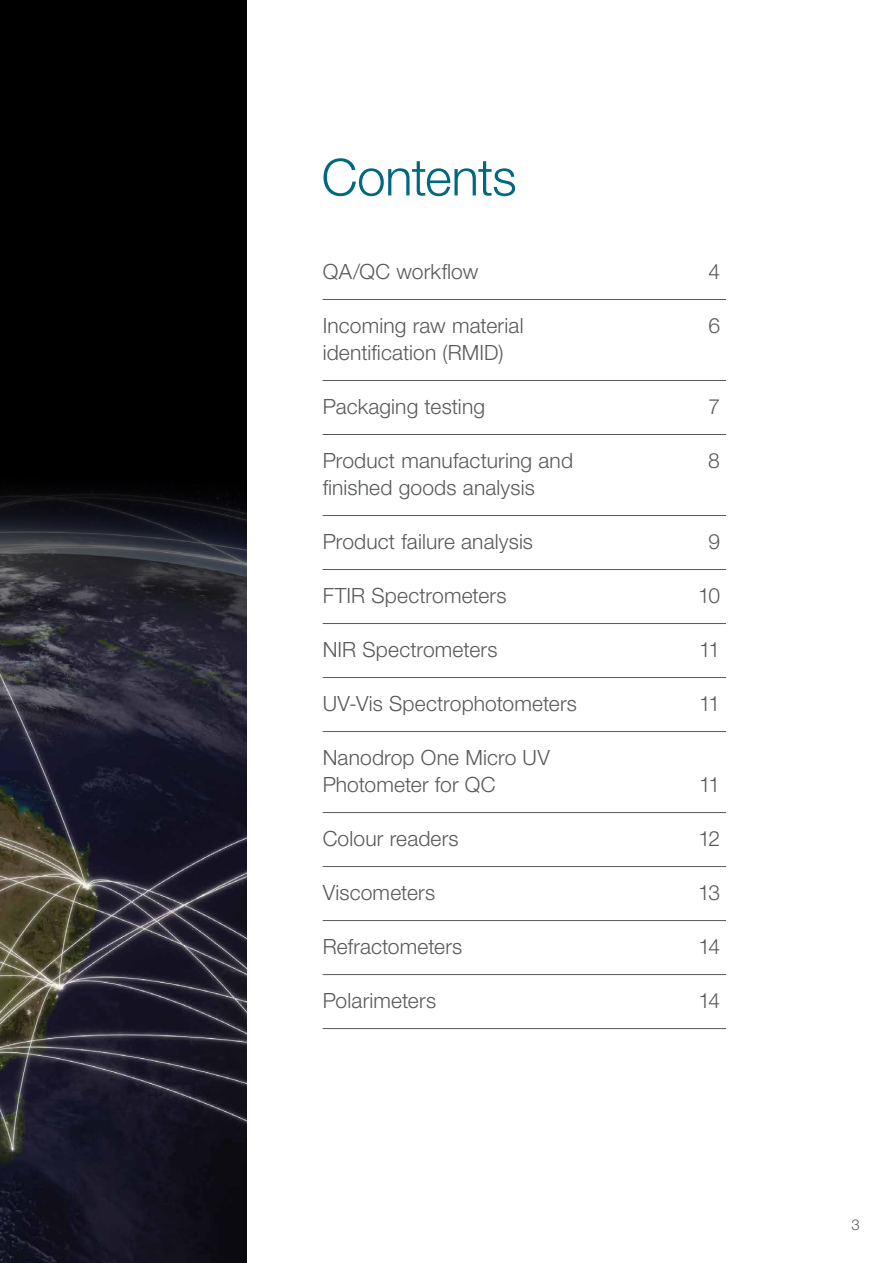
<style>
.page{position:relative;width:893px;height:1263px;background:#fff}
.page>*{position:absolute;margin:0;border:0;box-sizing:border-box;transform-origin:0 0}
.t1{font:300 51px "Helvetica Neue LT Std";letter-spacing:-.015em;color:#006880}
.t2{font:300 21px/27px "Helvetica Neue LT Std";letter-spacing:.01em;color:#58595b}
.t3{font:300 15px "Helvetica Neue LT Std";color:#58595b}
</style>
<div class="page">
<div style="left:0;top:0;width:247px;height:1263px;background:#000"></div>
<img style="left:0;top:489px;width:247px;height:774px">
<hr style="left:323px;top:299px;width:403px;height:1px;background:#58595b">
<hr style="left:323px;top:380px;width:403px;height:1px;background:#58595b">
<hr style="left:323px;top:434px;width:403px;height:1px;background:#58595b">
<hr style="left:323px;top:515px;width:403px;height:1px;background:#58595b">
<hr style="left:323px;top:569px;width:403px;height:1px;background:#58595b">
<hr style="left:323px;top:623px;width:403px;height:1px;background:#58595b">
<hr style="left:323px;top:677px;width:403px;height:1px;background:#58595b">
<hr style="left:323px;top:731px;width:403px;height:1px;background:#58595b">
<hr style="left:323px;top:812px;width:403px;height:1px;background:#58595b">
<hr style="left:323px;top:866px;width:403px;height:1px;background:#58595b">
<hr style="left:323px;top:920px;width:403px;height:1px;background:#58595b">
<hr style="left:323px;top:974px;width:403px;height:1px;background:#58595b">
<hr style="left:323px;top:1028px;width:403px;height:1px;background:#58595b">
<h1 class="t1" style="left:322px;top:146px;width:197px">Contents</h1>
<p class="t2" style="left:323px;top:257px;width:157px">QA/QC workflow</p>
<p class="t2" style="left:708px;top:257px;width:13px">4</p>
<p class="t2" style="left:323px;top:311px;width:202px">Incoming raw material</p>
<p class="t2" style="left:708px;top:311px;width:13px">6</p>
<p class="t2" style="left:323px;top:338px;width:182px">identification (RMID)</p>
<p class="t2" style="left:323px;top:392px;width:164px">Packaging testing</p>
<p class="t2" style="left:708px;top:392px;width:13px">7</p>
<p class="t2" style="left:323px;top:446px;width:252px">Product manufacturing and</p>
<p class="t2" style="left:708px;top:446px;width:13px">8</p>
<p class="t2" style="left:323px;top:473px;width:214px">finished goods analysis</p>
<p class="t2" style="left:323px;top:527px;width:212px">Product failure analysis</p>
<p class="t2" style="left:708px;top:527px;width:13px">9</p>
<p class="t2" style="left:323px;top:581px;width:185px">FTIR Spectrometers</p>
<p class="t2" style="left:698px;top:581px;width:24px">10</p>
<p class="t2" style="left:323px;top:635px;width:176px">NIR Spectrometers</p>
<p class="t2" style="left:699px;top:635px;width:22px">11</p>
<p class="t2" style="left:323px;top:689px;width:256px">UV-Vis Spectrophotometers</p>
<p class="t2" style="left:699px;top:689px;width:22px">11</p>
<p class="t2" style="left:323px;top:743px;width:229px">Nanodrop One Micro UV<br>Photometer for QC</p>
<p class="t2" style="left:699px;top:770px;width:22px">11</p>
<p class="t2" style="left:323px;top:824px;width:138px">Colour readers</p>
<p class="t2" style="left:698px;top:824px;width:23px">12</p>
<p class="t2" style="left:323px;top:878px;width:114px">Viscometers</p>
<p class="t2" style="left:698px;top:878px;width:24px">13</p>
<p class="t2" style="left:323px;top:932px;width:141px">Refractometers</p>
<p class="t2" style="left:698px;top:932px;width:23px">14</p>
<p class="t2" style="left:323px;top:986px;width:115px">Polarimeters</p>
<p class="t2" style="left:698px;top:986px;width:23px">14</p>
<p class="t3" style="left:851px;top:1215px;width:10px">3</p>
</div>
